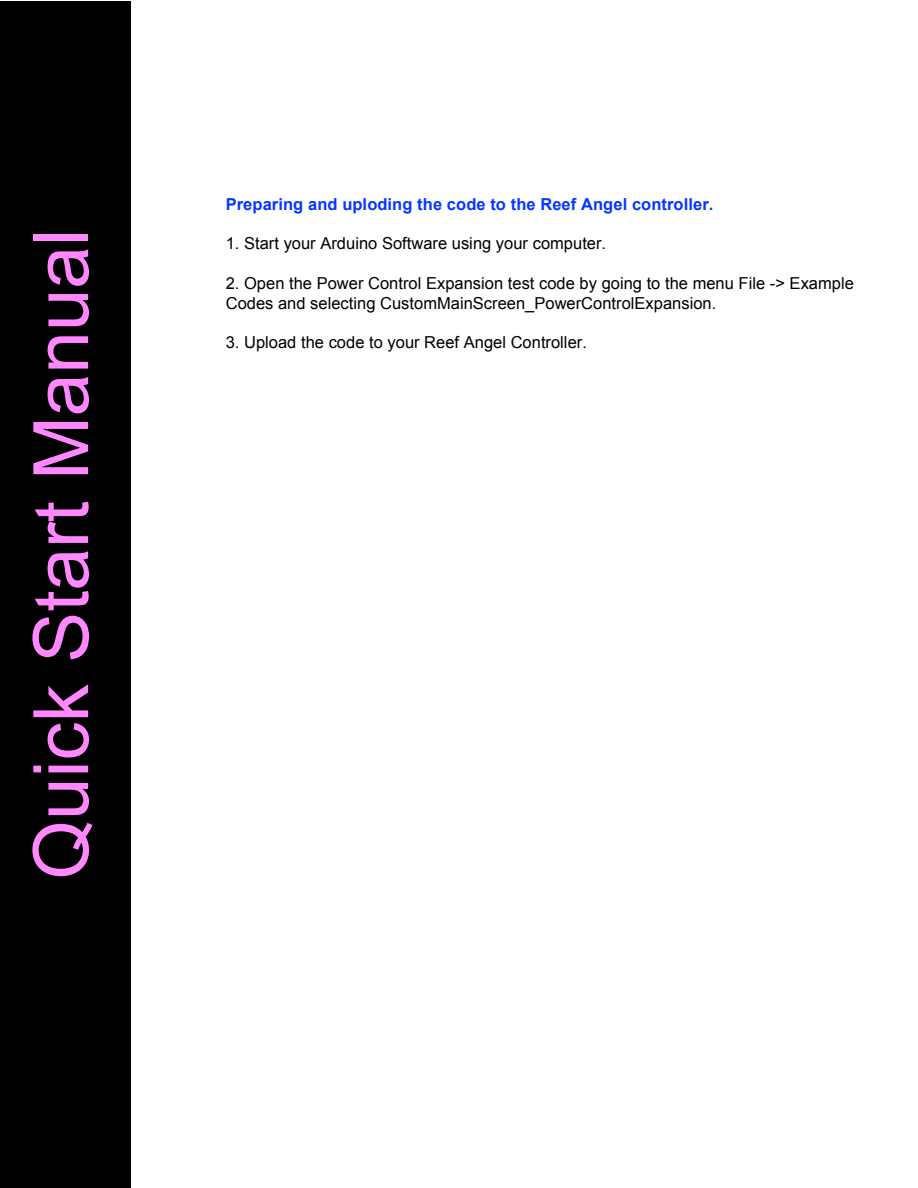
<style>
.page{position:relative;width:918px;height:1188px;background:#fff}
.page>*{position:absolute;margin:0;border:0;box-sizing:border-box;transform-origin:0 0}
.t1{font:76.5px "Arial";color:#f8f}
.t2{font:16.5px/19.8px "Arial";color:#000}
.t3{font:700 16.5px "Arial";letter-spacing:.005em;color:#0636ff}
</style>
<div class="page">
<div style="left:0;top:1px;width:130px;height:1186px;background:#000"></div>
<p class="t1" style="left:11px;top:880px;width:652px;rotate:-90deg">Quick Start Manual</p>
<p class="t3" style="left:226px;top:193px;width:489px">Preparing and uploding the code to the Reef Angel controller.</p>
<p class="t2" style="left:226px;top:234px;width:382px">1. Start your Arduino Software using your computer.</p>
<p class="t2" style="left:226px;top:273px;width:630px">2. Open the Power Control Expansion test code by going to the menu File -&gt; Example<br>Codes and selecting CustomMainScreen_PowerControlExpansion.</p>
<p class="t2" style="left:226px;top:333px;width:363px">3. Upload the code to your Reef Angel Controller.</p>
</div>
